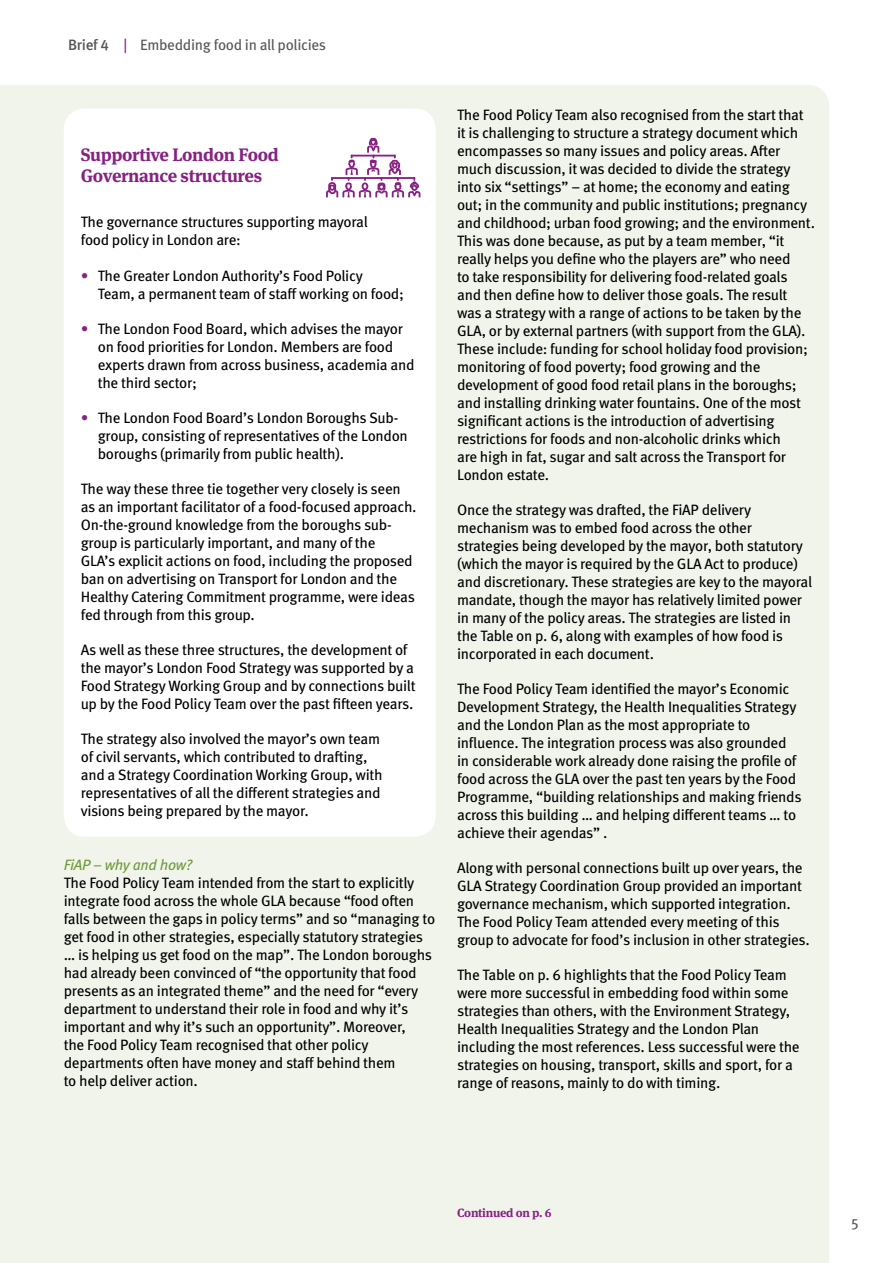
<style>
.page{position:relative;width:893px;height:1263px;background:#fff}
.page>*{position:absolute;margin:0;border:0;box-sizing:border-box;transform-origin:0 0}
.t1{font:700 18px/21px "Meta Serif OT";letter-spacing:-.02em;color:#872183}
.t2{font:15px/18px "Meta OT";letter-spacing:-.02em;color:#000}
.t3{font:15px "Meta OT";letter-spacing:-.02em;color:#575756}
.t4{font:italic 15px "Meta OT";letter-spacing:-.02em;color:#6d9b39}
.t5{font:700 12px "Meta Serif OT";letter-spacing:-.02em;color:#872183}
.s1{font-weight:500}
.s2{color:#872183}
</style>
<div class="page">
<div style="left:0;top:85px;width:829px;height:1178px;background:#f1f4eb"></div>
<div style="left:64px;top:108px;width:372px;height:729px;background:#fff;border-radius:21px"></div>
<svg style="left:326px;top:138px;width:94px;height:59px"></svg>
<p class="t3" style="left:68px;top:35px;width:260px"><span class="s1">Brief 4</span> <span class="s2">|</span> Embedding food in all policies</p>
<p class="t1" style="left:81px;top:144px;width:200px">Supportive London Food<br>Governance structures</p>
<p class="t2" style="left:81px;top:213px;width:289px">The governance structures supporting mayoral food policy in London are:</p>
<p class="t2" style="left:98px;top:267px;width:308px;text-indent:-17px"><span class="s2">•</span> The Greater London Authority’s Food Policy<br>Team, a permanent team of staff working on food;</p>
<p class="t2" style="left:98px;top:320px;width:318px;text-indent:-17px"><span class="s2">•</span> The London Food Board, which advises the mayor on food priorities for London. Members are food experts drawn from across business, academia and the third sector;</p>
<p class="t2" style="left:98px;top:409px;width:312px;text-indent:-17px"><span class="s2">•</span> The London Food Board’s London Boroughs Sub&shy;group, consisting of representatives of the London boroughs (primarily from public health).</p>
<p class="t2" style="left:81px;top:480px;width:337px">The way these three tie together very closely is seen as an important facilitator of a food-focused approach.<br>On-the-ground knowledge from the boroughs sub&shy;group is particularly important, and many of the<br>GLA’s explicit actions on food, including the proposed ban on advertising on Transport for London and the Healthy Catering Commitment programme, were ideas fed through from this group.</p>
<p class="t2" style="left:81px;top:641px;width:336px">As well as these three structures, the development of the mayor’s London Food Strategy was supported by a Food Strategy Working Group and by connections built up by the Food Policy Team over the past fifteen years.</p>
<p class="t2" style="left:81px;top:730px;width:303px">The strategy also involved the mayor’s own team of civil servants, which contributed to drafting, and a Strategy Coordination Working Group, with representatives of all the different strategies and visions being prepared by the mayor.</p>
<p class="t4" style="left:64px;top:856px;width:130px">FiAP – why and how?</p>
<p class="t2" style="left:64px;top:874px;width:373px">The Food Policy Team intended from the start to explicitly integrate food across the whole GLA because “food often falls between the gaps in policy terms” and so “managing to get food in other strategies, especially statutory strategies … is helping us get food on the map”. The London boroughs had already been convinced of “the opportunity that food presents as an integrated theme” and the need for “every department to understand their role in food and why it’s important and why it’s such an opportunity”. Moreover,<br>the Food Policy Team recognised that other policy departments often have money and staff behind them<br>to help deliver action.</p>
<p class="t2" style="left:457px;top:106px;width:359px">The Food Policy Team also recognised from the start that it is challenging to structure a strategy document which encompasses so many issues and policy areas. After much discussion, it was decided to divide the strategy into six “settings” – at home; the economy and eating out; in the community and public institutions; pregnancy and childhood; urban food growing; and the environment.<br>This was done because, as put by a team member, “it really helps you define who the players are” who need<br>to take responsibility for delivering food-related goals and then define how to deliver those goals. The result was a strategy with a range of actions to be taken by the GLA, or by external partners (with support from the GLA).<br>These include: funding for school holiday food provision; monitoring of food poverty; food growing and the development of good food retail plans in the boroughs; and installing drinking water fountains. One of the most significant actions is the introduction of advertising restrictions for foods and non-alcoholic drinks which<br>are high in fat, sugar and salt across the Transport for London estate.</p>
<p class="t2" style="left:457px;top:501px;width:357px">Once the strategy was drafted, the FiAP delivery mechanism was to embed food across the other strategies being developed by the mayor, both statutory (which the mayor is required by the GLA Act to produce) and discretionary. These strategies are key to the mayoral mandate, though the mayor has relatively limited power in many of the policy areas. The strategies are listed in the Table on p. 6, along with examples of how food is incorporated in each document.</p>
<p class="t2" style="left:457px;top:680px;width:346px">The Food Policy Team identified the mayor’s Economic Development Strategy, the Health Inequalities Strategy and the London Plan as the most appropriate to influence. The integration process was also grounded in considerable work already done raising the profile of food across the GLA over the past ten years by the Food Programme, “building relationships and making friends across this building … and helping different teams … to achieve their agendas” .</p>
<p class="t2" style="left:457px;top:859px;width:354px">Along with personal connections built up over years, the GLA Strategy Coordination Group provided an important governance mechanism, which supported integration.<br>The Food Policy Team attended every meeting of this group to advocate for food’s inclusion in other strategies.</p>
<p class="t2" style="left:457px;top:966px;width:344px">The Table on p. 6 highlights that the Food Policy Team were more successful in embedding food within some strategies than others, with the Environment Strategy, Health Inequalities Strategy and the London Plan including the most references. Less successful were the strategies on housing, transport, skills and sport, for a range of reasons, mainly to do with timing.</p>
<p class="t5" style="left:457px;top:1205px;width:96px">Continued on p. 6</p>
<p class="t3" style="left:850px;top:1214px;width:10px">5</p>
</div>
